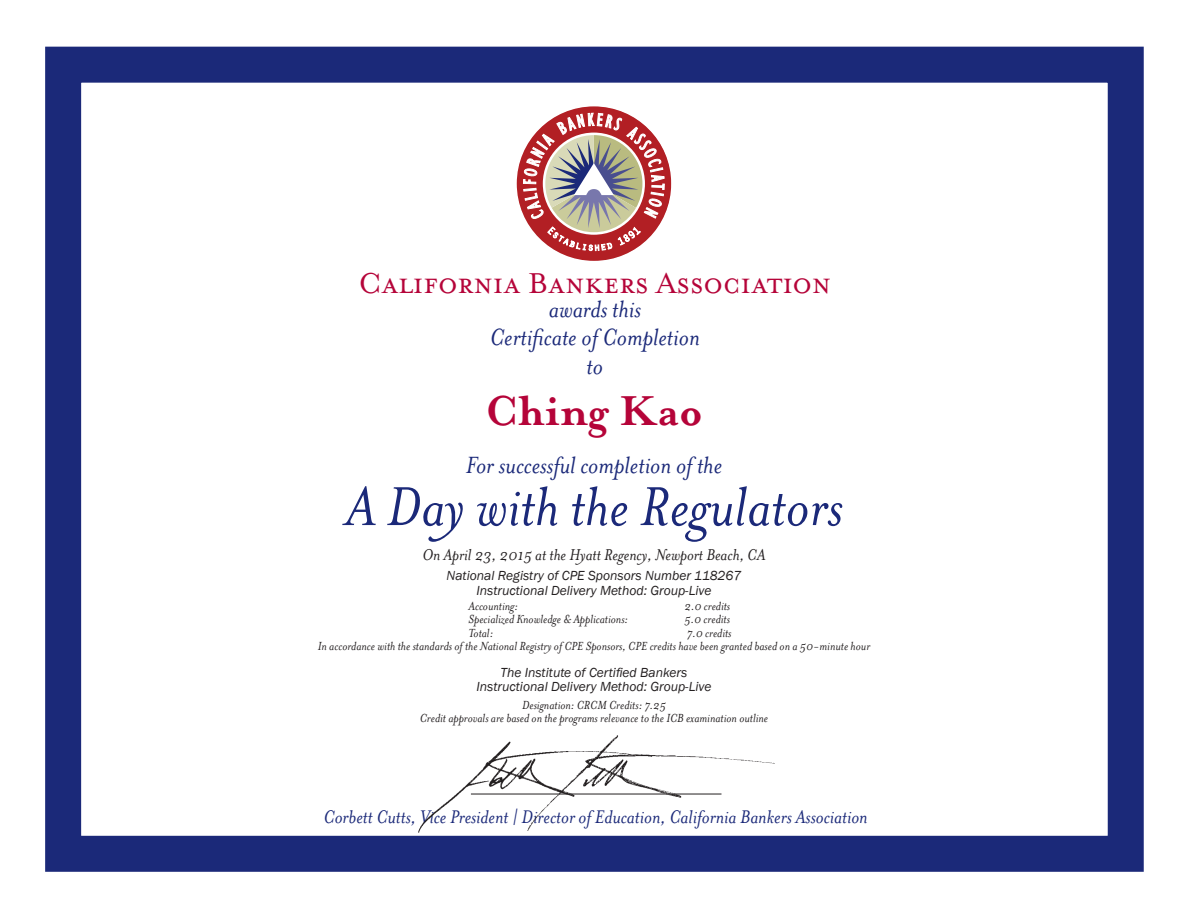
<style>
.page{position:relative;width:1188px;height:918px;background:#fff}
.page>*{position:absolute;margin:0;border:0;box-sizing:border-box;transform-origin:0 0}
.t1{font:italic 63px "Mrs Eaves OT";color:#1b2979}
.t2{font:700 48px "Mrs Eaves OT";color:#b50439}
.t3{font:33px "Mrs Eaves OT";color:#b50439}
.t4{font:italic 27px/28.5px "Mrs Eaves OT";color:#1b2979;text-align:center}
.t5{font:italic 21px "Mrs Eaves OT";color:#1b2979}
.t6{font:italic 18px "Mrs Eaves OT";color:#231f20}
.t7{font:italic 13.5px/13.5px "Mrs Eaves OT";color:#231f20}
.t8{font:italic 13.5px/15px "Franklin Gothic";color:#231f20;text-align:center}
</style>
<div class="page">
<div style="left:45px;top:47px;width:1099px;height:825px;border:36px solid #1b2979"></div>
<svg style="left:518px;top:108px;width:152px;height:151px"></svg>
<img style="left:407px;top:735px;width:368px;height:109px">
<h3 class="t3" style="left:359px;top:266px;width:474px">California Bankers Association</h3>
<h3 class="t4" style="left:490px;top:295px;width:211px">awards this<br>Certificate of Completion to</h3>
<p class="t2" style="left:485px;top:385px;width:219px">Ching Kao</p>
<h3 class="t4" style="left:466px;top:452px;width:258px">For successful completion of the</h3>
<h1 class="t1" style="left:345px;top:472px;width:499px">A Day with the Regulators</h1>
<h3 class="t6" style="left:422px;top:545px;width:345px">On April 23, 2015 at the Hyatt Regency, Newport Beach, CA</h3>
<p class="t8" style="left:447px;top:568px;width:296px">National Registry of CPE Sponsors Number 118267<br>Instructional Delivery Method: Group-Live</p>
<p class="t7" style="left:469px;top:599px;width:51px">Accounting:</p>
<p class="t7" style="left:685px;top:599px;width:47px">2.0 credits</p>
<p class="t7" style="left:469px;top:613px;width:161px">Specialized Knowledge &amp; Applications:</p>
<p class="t7" style="left:685px;top:613px;width:47px">5.0 credits</p>
<p class="t7" style="left:469px;top:626px;width:26px">Total:</p>
<p class="t7" style="left:318px;top:626px;width:554px;text-indent:369px">7.0 credits<br>In accordance with the standards of the National Registry of CPE Sponsors, CPE credits have been granted based on a 50-minute hour</p>
<p class="t8" style="left:477px;top:666px;width:236px;line-height:13.5px">The Institute of Certified Bankers<br>Instructional Delivery Method: Group-Live</p>
<p class="t7" style="left:420px;top:698px;width:350px;text-align:center">Designation: CRCM Credits: 7.25<br>Credit approvals are based on the programs relevance to the ICB examination outline</p>
<h3 class="t5" style="left:324px;top:805px;width:546px">Corbett Cutts, Vice President | Director of Education, California Bankers Association</h3>
</div>
